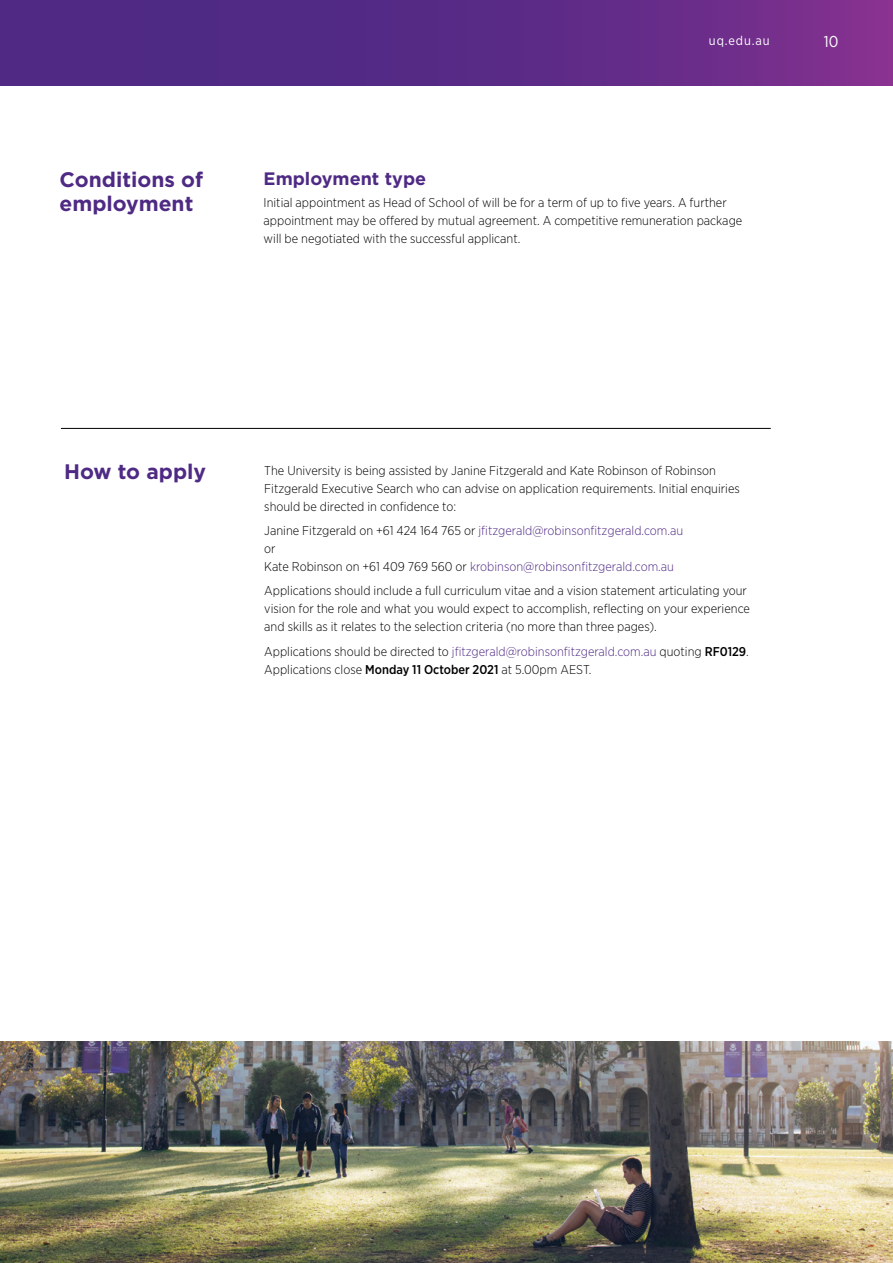
<style>
.page{position:relative;width:893px;height:1263px;background:#fff}
.page>*{position:absolute;margin:0;border:0;box-sizing:border-box;transform-origin:0 0}
.t1{font:700 21px/24px "Gotham";color:#4f2a84}
.t2{font:700 18px "Gotham";color:#4f2a84}
.t3{font:15.75px "Gotham Narrow";color:#fff}
.t4{font:300 12.75px/18px "Gotham Narrow";color:#000}
.t5{font:300 12.75px/18px "Gotham Narrow";color:#4f2a84}
.t6{font:12.75px "Gotham Narrow";letter-spacing:.07em;color:#fff}
.s1{color:#000}
.s2{color:#4f2a84}
.s3{font-weight:500}
</style>
<div class="page">
<svg style="left:0;top:0;width:893px;height:85px;background:#5d2b87"></svg>
<img style="left:0;top:1042px;width:893px;height:221px">
<hr style="left:61px;top:428px;width:710px;height:1px;background:#000">
<p class="t6" style="left:709px;top:33px;width:62px">uq.edu.au</p>
<p class="t3" style="left:824px;top:32px;width:16px">10</p>
<h1 class="t1" style="left:60px;top:167px;width:145px">Conditions of employment</h1>
<h2 class="t2" style="left:264px;top:166px;width:164px">Employment type</h2>
<p class="t4" style="left:264px;top:193px;width:480px">Initial appointment as Head of School of will be for a term of up to five years. A further appointment may be offered by mutual agreement. A competitive remuneration package will be negotiated with the successful applicant.</p>
<h1 class="t1" style="left:64px;top:459px;width:144px">How to apply</h1>
<p class="t4" style="left:264px;top:461px;width:477px">The University is being assisted by Janine Fitzgerald and Kate Robinson of Robinson<br>Fitzgerald Executive Search who can advise on application requirements. Initial enquiries should be directed in confidence to:</p>
<p class="t5" style="left:264px;top:521px;width:420px"><span class="s1">Janine Fitzgerald on +61 424 164 765 or</span> jfitzgerald@robinsonfitzgerald.com.au <span class="s1">or<br>Kate Robinson on +61 409 769 560 or</span> krobinson@robinsonfitzgerald.com.au</p>
<p class="t4" style="left:264px;top:581px;width:487px">Applications should include a full curriculum vitae and a vision statement articulating your vision for the role and what you would expect to accomplish, reflecting on your experience and skills as it relates to the selection criteria (no more than three pages).</p>
<p class="t4" style="left:264px;top:642px;width:486px">Applications should be directed to <span class="s2">jfitzgerald@robinsonfitzgerald.com.au</span> quoting <span class="s3">RF0129</span>.<br>Applications close <span class="s3">Monday 11 October 2021</span> at 5.00pm AEST.</p>
</div>
